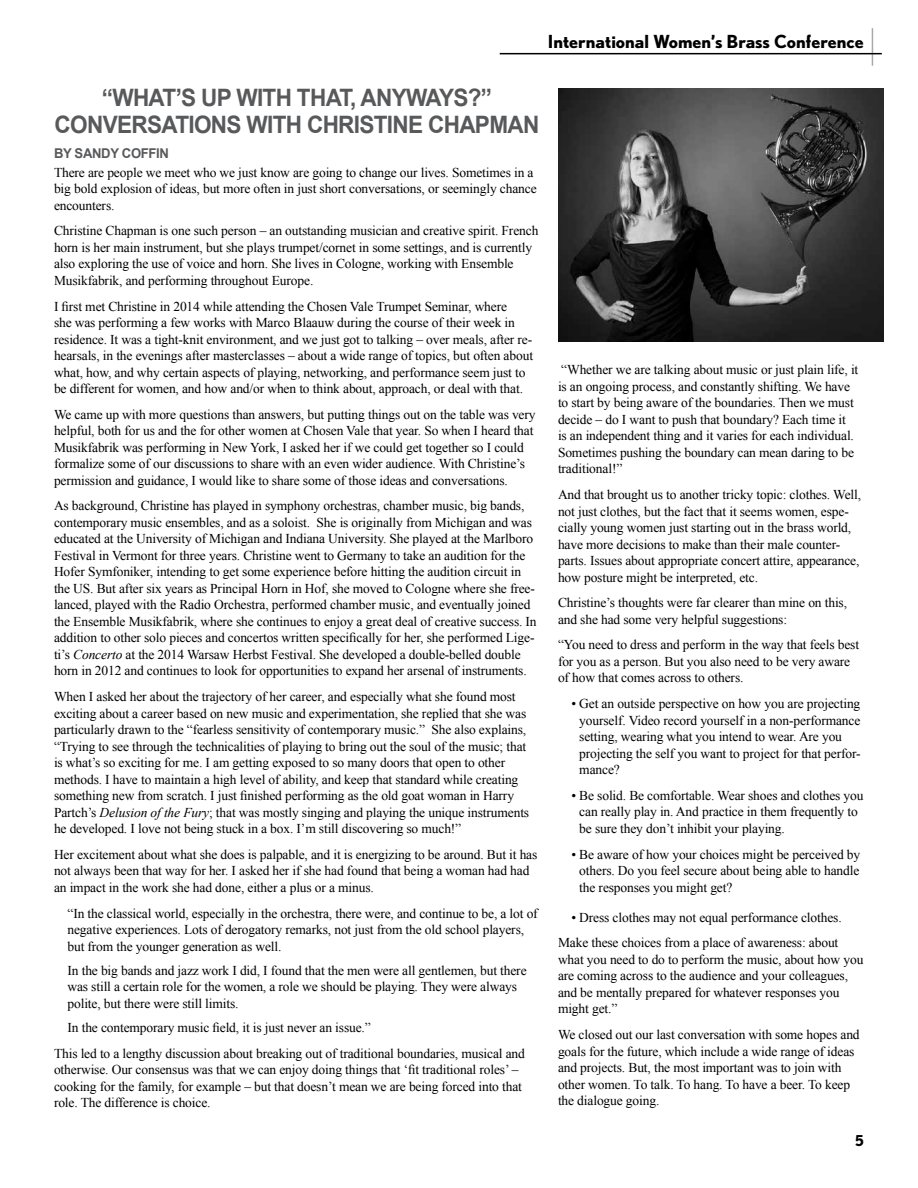
<style>
.page{position:relative;width:918px;height:1188px;background:#fff}
.page>*{position:absolute;margin:0;border:0;box-sizing:border-box;transform-origin:0 0}
.t1{font:700 24px/27px "Arial";letter-spacing:-.03em;color:#58595b;text-align:center;scale:.94 1}
.t2{font:700 18px "Nobel";color:#000}
.t3{font:700 15px "Nobel";color:#000}
.t4{font:13.5px/16.5px "Times New Roman";letter-spacing:-.01em;color:#000}
.t5{font:700 13.5px "Arial";letter-spacing:-.025em;color:#58595b}
.s1{font-style:italic}
</style>
<div class="page">
<hr style="left:872px;top:28px;width:1px;height:38px;background:#a7a9ac">
<hr style="left:500px;top:53px;width:382px;height:1px;background:#000">
<img style="left:558px;top:89px;width:326px;height:253px">
<h2 class="t2" style="left:548px;top:31px;width:318px">International Women’s Brass Conference</h2>
<h1 class="t1" style="left:55px;top:85px;width:517px">“WHAT’S UP WITH THAT, ANYWAYS?”<br>CONVERSATIONS WITH CHRISTINE CHAPMAN</h1>
<p class="t5" style="left:54px;top:144px;width:116px">BY SANDY COFFIN</p>
<p class="t4" style="left:54px;top:164px;width:484px">There are people we meet who we just know are going to change our lives. Sometimes in a big bold explosion of ideas, but more often in just short conversations, or seemingly chance encounters.</p>
<p class="t4" style="left:54px;top:222px;width:486px">Christine Chapman is one such person – an outstanding musician and creative spirit. French horn is her main instrument, but she plays trumpet/cornet in some settings, and is currently also exploring the use of voice and horn. She lives in Cologne, working with Ensemble Musikfabrik, and performing throughout Europe.</p>
<p class="t4" style="left:54px;top:298px;width:481px">I first met Christine in 2014 while attending the Chosen Vale Trumpet Seminar, where<br>she was performing a few works with Marco Blaauw during the course of their week in residence. It was a tight-knit environment, and we just got to talking – over meals, after re&shy;hearsals, in the evenings after masterclasses – about a wide range of topics, but often about what, how, and why certain aspects of playing, networking, and performance seem just to be different for women, and how and/or when to think about, approach, or deal with that.</p>
<p class="t4" style="left:54px;top:406px;width:483px">We came up with more questions than answers, but putting things out on the table was very helpful, both for us and the for other women at Chosen Vale that year. So when I heard that Musikfabrik was performing in New York, I asked her if we could get together so I could formalize some of our discussions to share with an even wider audience. With Christine’s permission and guidance, I would like to share some of those ideas and conversations.</p>
<p class="t4" style="left:54px;top:497px;width:484px">As background, Christine has played in symphony orchestras, chamber music, big bands, contemporary music ensembles, and as a soloist. She is originally from Michigan and was educated at the University of Michigan and Indiana University. She played at the Marlboro Festival in Vermont for three years. Christine went to Germany to take an audition for the Hofer Symfoniker, intending to get some experience before hitting the audition circuit in the US. But after six years as Principal Horn in Hof, she moved to Cologne where she free&shy;lanced, played with the Radio Orchestra, performed chamber music, and eventually joined the Ensemble Musikfabrik, where she continues to enjoy a great deal of creative success. In addition to other solo pieces and concertos written specifically for her, she performed Lige&shy;ti’s <span class="s1">Concerto</span> at the 2014 Warsaw Herbst Festival. She developed a double-belled double horn in 2012 and continues to look for opportunities to expand her arsenal of instruments.</p>
<p class="t4" style="left:54px;top:688px;width:477px">When I asked her about the trajectory of her career, and especially what she found most exciting about a career based on new music and experimentation, she replied that she was particularly drawn to the “fearless sensitivity of contemporary music.” She also explains, “Trying to see through the technicalities of playing to bring out the soul of the music; that is what’s so exciting for me. I am getting exposed to so many doors that open to other methods. I have to maintain a high level of ability, and keep that standard while creating something new from scratch. I just finished performing as the old goat woman in Harry Partch’s <span class="s1">Delusion of the Fury</span>; that was mostly singing and playing the unique instruments he developed. I love not being stuck in a box. I’m still discovering so much!”</p>
<p class="t4" style="left:54px;top:846px;width:485px">Her excitement about what she does is palpable, and it is energizing to be around. But it has not always been that way for her. I asked her if she had found that being a woman had had an impact in the work she had done, either a plus or a minus.</p>
<p class="t4" style="left:68px;top:905px;width:472px">“In the classical world, especially in the orchestra, there were, and continue to be, a lot of negative experiences. Lots of derogatory remarks, not just from the old school players, but from the younger generation as well.</p>
<p class="t4" style="left:68px;top:962px;width:461px">In the big bands and jazz work I did, I found that the men were all gentlemen, but there was still a certain role for the women, a role we should be playing. They were always polite, but there were still limits.</p>
<p class="t4" style="left:54px;top:1014px;width:472px;line-height:25.7px;text-indent:14px">In the contemporary music field, it is just never an issue.”<br>This led to a lengthy discussion about breaking out of traditional boundaries, musical and</p>
<p class="t4" style="left:54px;top:1061px;width:470px">otherwise. Our consensus was that we can enjoy doing things that ‘fit traditional roles’ – cooking for the family, for example – but that doesn’t mean we are being forced into that role. The difference is choice.</p>
<p class="t4" style="left:558px;top:361px;width:302px">“Whether we are talking about music or just plain life, it is an ongoing process, and constantly shifting. We have to start by being aware of the boundaries. Then we must decide – do I want to push that boundary? Each time it<br>is an independent thing and it varies for each individual.<br>Sometimes pushing the boundary can mean daring to be traditional!”</p>
<p class="t4" style="left:558px;top:486px;width:305px">And that brought us to another tricky topic: clothes. Well, not just clothes, but the fact that it seems women, espe&shy;cially young women just starting out in the brass world, have more decisions to make than their male counter&shy;parts. Issues about appropriate concert attire, appearance, how posture might be interpreted, etc.</p>
<p class="t4" style="left:558px;top:594px;width:291px">Christine’s thoughts were far clearer than mine on this, and she had some very helpful suggestions:</p>
<p class="t4" style="left:558px;top:637px;width:303px">“You need to dress and perform in the way that feels best for you as a person. But you also need to be very aware of how that comes across to others.</p>
<p class="t4" style="left:579px;top:695px;width:283px;text-indent:-8px">• Get an outside perspective on how you are projecting yourself. Video record yourself in a non-performance setting, wearing what you intend to wear. Are you projecting the self you want to project for that perfor&shy;mance?</p>
<p class="t4" style="left:579px;top:787px;width:286px;text-indent:-8px">• Be solid. Be comfortable. Wear shoes and clothes you can really play in. And practice in them frequently to be sure they don’t inhibit your playing.</p>
<p class="t4" style="left:579px;top:846px;width:282px;text-align:justify;text-indent:-8px">• Be aware of how your choices might be perceived by others. Do you feel secure about being able to handle the responses you might get?</p>
<p class="t4" style="left:558px;top:904px;width:285px;line-height:25.7px;text-align:right">• Dress clothes may not equal performance clothes.<br>Make these choices from a place of awareness: about</p>
<p class="t4" style="left:558px;top:951px;width:307px">what you need to do to perform the music, about how you are coming across to the audience and your colleagues, and be mentally prepared for whatever responses you might get.”</p>
<p class="t4" style="left:558px;top:1026px;width:303px">We closed out our last conversation with some hopes and goals for the future, which include a wide range of ideas and projects. But, the most important was to join with other women. To talk. To hang. To have a beer. To keep the dialogue going.</p>
<p class="t3" style="left:855px;top:1132px;width:10px">5</p>
</div>
